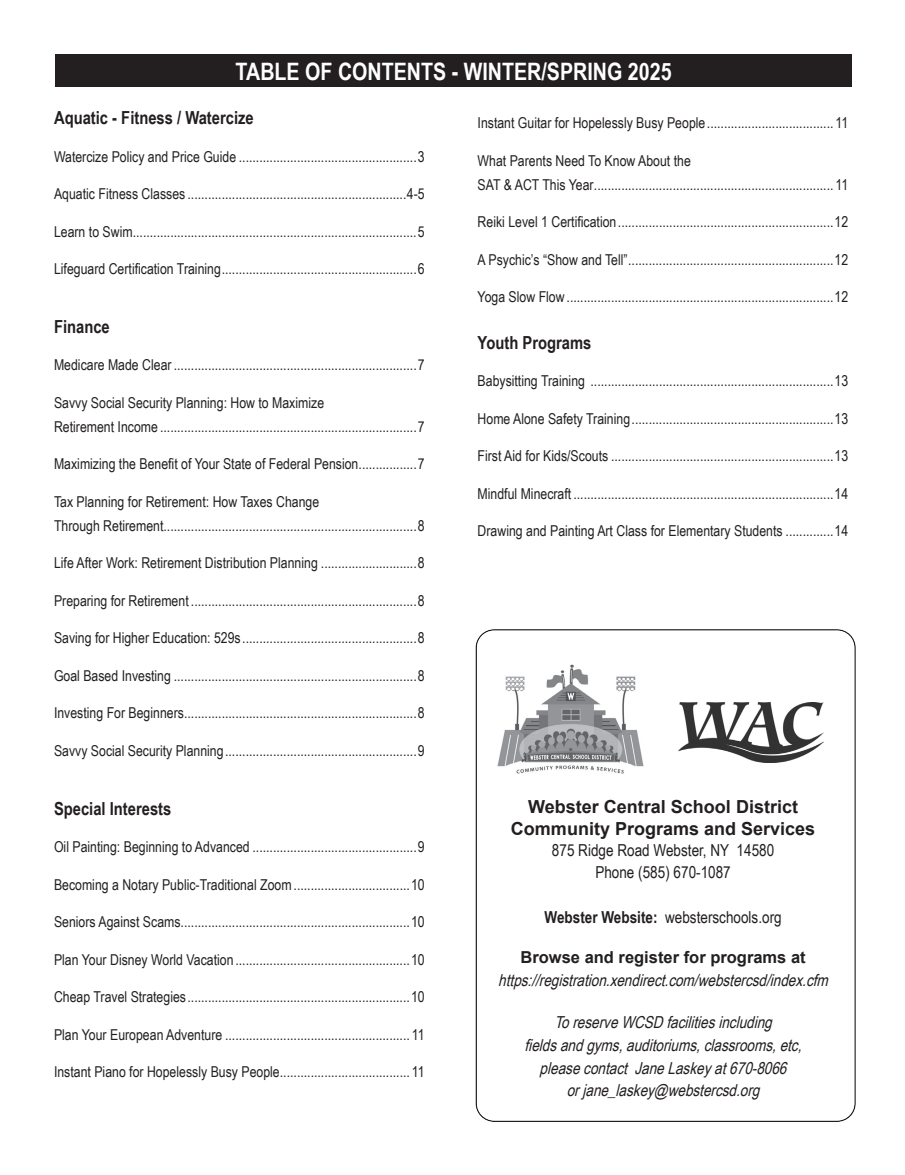
<style>
.page{position:relative;width:905px;height:1175px;background:#fff}
.page>*{position:absolute;margin:0;border:0;box-sizing:border-box;transform-origin:0 0}
.class_heading{font:700 24px "Arial Narrow";color:#fff}
.body_back_panel{font:700 18px "Arial";color:#231f20}
.tofcheader{font:700 18px "Arial Narrow";color:#231f20}
.tofc_tab2{font:700 18px "Arial Narrow";color:#231f20}
.body_back_panel-2{font:italic 16.5px/22.5px "Arial Narrow";color:#231f20;text-align:center}
.Body_text{font:16.5px "Arial Narrow";color:#231f20}
.tofc_tab2-2{font:15px/24px "Arial Narrow";color:#231f20}
.s1{font-weight:700}
.s2{font-family:"Arial";font-weight:700;font-style:normal}
</style>
<div class="page">
<div style="left:55px;top:55px;width:797px;height:32px;background:#231f20"></div>
<div style="left:473px;top:629px;width:383px;height:494px;background:#231f20;opacity:.75"></div>
<div style="left:678px;top:693px;width:154px;height:70px;background:#fff"></div>
<img style="left:678px;top:702px;width:145px;height:61px">
<p class="class_heading" style="left:235px;top:53px;width:437px">TABLE OF CONTENTS - WINTER/SPRING 2025</p>
<p class="tofcheader" style="left:54px;top:104px;width:201px">Aquatic - Fitness / Watercize</p>
<p class="tofc_tab2-2" style="left:54px;top:144px;width:372px">Watercize Policy and Price Guide ....................................................3</p>
<p class="tofc_tab2-2" style="left:54px;top:181px;width:372px">Aquatic Fitness Classes ................................................................4-5</p>
<p class="tofc_tab2-2" style="left:54px;top:219px;width:372px">Learn to Swim...................................................................................5</p>
<p class="tofc_tab2-2" style="left:54px;top:256px;width:372px">Lifeguard Certification Training.........................................................6</p>
<p class="tofc_tab2" style="left:54px;top:313px;width:57px">Finance</p>
<p class="tofc_tab2-2" style="left:54px;top:352px;width:372px">Medicare Made Clear .......................................................................7</p>
<p class="tofc_tab2-2" style="left:54px;top:390px;width:372px">Savvy Social Security Planning: How to Maximize<br>Retirement Income ...........................................................................7</p>
<p class="tofc_tab2-2" style="left:54px;top:451px;width:372px">Maximizing the Benefit of Your State of Federal Pension.................7</p>
<p class="tofc_tab2-2" style="left:54px;top:489px;width:372px">Tax Planning for Retirement: How Taxes Change<br>Through Retirement..........................................................................8</p>
<p class="tofc_tab2-2" style="left:54px;top:550px;width:372px">Life After Work: Retirement Distribution Planning ............................8</p>
<p class="tofc_tab2-2" style="left:54px;top:588px;width:372px">Preparing for Retirement ..................................................................8</p>
<p class="tofc_tab2-2" style="left:54px;top:625px;width:372px">Saving for Higher Education: 529s...................................................8</p>
<p class="tofc_tab2-2" style="left:54px;top:663px;width:372px">Goal Based Investing .......................................................................8</p>
<p class="tofc_tab2-2" style="left:54px;top:700px;width:372px">Investing For Beginners....................................................................8</p>
<p class="tofc_tab2-2" style="left:54px;top:738px;width:372px">Savvy Social Security Planning........................................................9</p>
<p class="tofc_tab2" style="left:54px;top:794px;width:119px">Special Interests</p>
<p class="tofc_tab2-2" style="left:54px;top:834px;width:372px">Oil Painting: Beginning to Advanced ................................................9</p>
<p class="tofc_tab2-2" style="left:54px;top:871px;width:372px">Becoming a Notary Public-Traditional Zoom..................................10</p>
<p class="tofc_tab2-2" style="left:54px;top:909px;width:372px">Seniors Against Scams...................................................................10</p>
<p class="tofc_tab2-2" style="left:54px;top:946px;width:372px">Plan Your Disney World Vacation ...................................................10</p>
<p class="tofc_tab2-2" style="left:54px;top:984px;width:372px">Cheap Travel Strategies.................................................................10</p>
<p class="tofc_tab2-2" style="left:54px;top:1021px;width:372px">Plan Your European Adventure ...................................................... 11</p>
<p class="tofc_tab2-2" style="left:54px;top:1059px;width:372px">Instant Piano for Hopelessly Busy People...................................... 11</p>
<p class="tofc_tab2-2" style="left:477px;top:110px;width:372px">Instant Guitar for Hopelessly Busy People..................................... 11</p>
<p class="tofc_tab2-2" style="left:477px;top:148px;width:372px">What Parents Need To Know About the<br>SAT &amp; ACT This Year...................................................................... 11</p>
<p class="tofc_tab2-2" style="left:477px;top:209px;width:372px">Reiki Level 1 Certification...............................................................12</p>
<p class="tofc_tab2-2" style="left:477px;top:247px;width:372px">A Psychic’s “Show and Tell”............................................................12</p>
<p class="tofc_tab2-2" style="left:477px;top:284px;width:372px">Yoga Slow Flow..............................................................................12</p>
<p class="tofcheader" style="left:477px;top:329px;width:115px">Youth Programs</p>
<p class="tofc_tab2-2" style="left:477px;top:368px;width:372px">Babysitting Training .......................................................................13</p>
<p class="tofc_tab2-2" style="left:477px;top:406px;width:372px">Home Alone Safety Training...........................................................13</p>
<p class="tofc_tab2-2" style="left:477px;top:443px;width:372px">First Aid for Kids/Scouts .................................................................13</p>
<p class="tofc_tab2-2" style="left:477px;top:481px;width:372px">Mindful Minecraft ............................................................................14</p>
<p class="tofc_tab2-2" style="left:477px;top:518px;width:372px">Drawing and Painting Art Class for Elementary Students ..............14</p>
<p class="body_back_panel" style="left:528px;top:794px;width:271px">Webster Central School District</p>
<p class="body_back_panel" style="left:511px;top:816px;width:306px">Community Programs and Services</p>
<p class="Body_text" style="left:552px;top:837px;width:224px">875 Ridge Road Webster, NY 14580</p>
<p class="Body_text" style="left:595px;top:860px;width:137px">Phone (585) 670-1087</p>
<p class="Body_text" style="left:544px;top:905px;width:239px"><span class="s1">Webster Website:</span> websterschools.org</p>
<p class="body_back_panel-2" style="left:498px;top:945px;width:336px"><span class="s2">Browse and register for programs at </span>https://registration.xendirect.com/webstercsd/index.cfm</p>
<p class="body_back_panel-2" style="left:524px;top:1010px;width:284px">ToreserveWCSDfacilitiesincluding fieldsandgyms,auditoriums,classrooms,etc, pleasecontact JaneLaskeyat670-8066 orjane_laskey@webstercsd.org</p>
</div>
